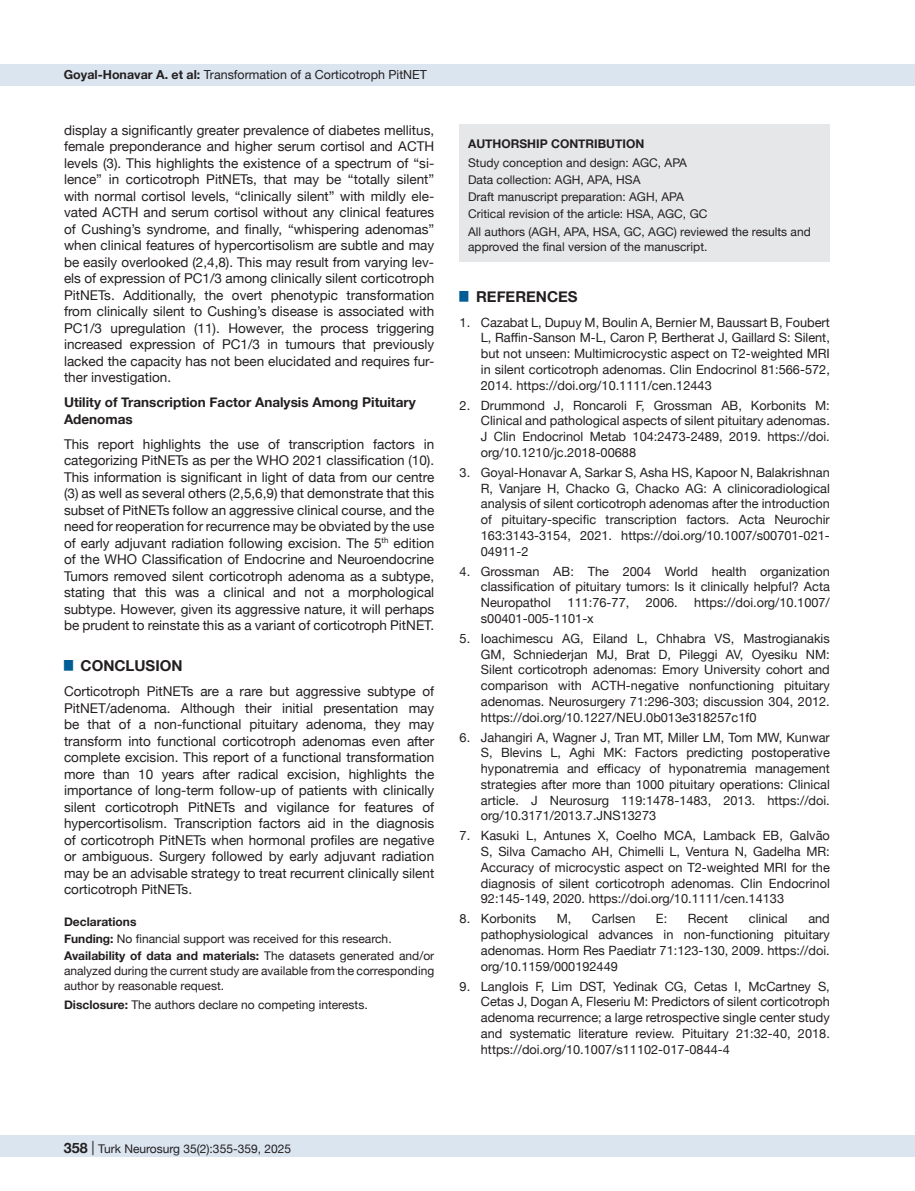
<style>
.page{position:relative;width:915px;height:1191px;background:#fff}
.page>*{position:absolute;margin:0;border:0;box-sizing:border-box;transform-origin:0 0}
.t1{font:700 15px "Helvetica Neue";color:#231f20}
.t2{font:13.5px/16.5px "Helvetica Neue";color:#231f20;text-align:justify}
.t3{font:700 13.5px/16.5px "Helvetica Neue";color:#231f20}
.t4{font:12.75px/15.8px "Helvetica Neue";color:#231f20;text-align:justify}
.t5{font:12.45px "Helvetica Neue";color:#231f20}
.t6{font:12px/17.1px "Helvetica Neue";color:#231f20}
.t7{font:700 12px "Helvetica Neue";color:#231f20}
.s1{font-weight:700}
.s2{font-weight:700;font-size:14.25px}
.s3{font-size:14.25px}
</style>
<div class="page">
<div style="left:0;top:1135px;width:914px;height:22px;background:#dbe5f0"></div>
<div style="left:0;top:64px;width:914px;height:21px;background:#dbe5f0"></div>
<div style="left:459px;top:125px;width:370px;height:137px;background:#e6e7e9"></div>
<p class="t5" style="left:64px;top:66px;width:364px"><span class="s1">Goyal-Honavar A. et al:</span> Transformation of a Corticotroph PitNET</p>
<p class="t2" style="left:64px;top:122px;width:371px">display a significantly greater prevalence of diabetes mellitus, female preponderance and higher serum cortisol and ACTH levels (3). This highlights the existence of a spectrum of “si&shy;lence” in corticotroph PitNETs, that may be “totally silent” with normal cortisol levels, “clinically silent” with mildly ele&shy;vated ACTH and serum cortisol without any clinical features of Cushing’s syndrome, and finally, “whispering adenomas” when clinical features of hypercortisolism are subtle and may be easily overlooked (2,4,8). This may result from varying lev&shy;els of expression of PC1/3 among clinically silent corticotroph PitNETs. Additionally, the overt phenotypic transformation from clinically silent to Cushing’s disease is associated with PC1/3 upregulation (11). However, the process triggering increased expression of PC1/3 in tumours that previously lacked the capacity has not been elucidated and requires fur&shy;ther investigation.</p>
<p class="t3" style="left:64px;top:394px;width:353px">Utility of Transcription Factor Analysis Among Pituitary<br>Adenomas</p>
<p class="t2" style="left:64px;top:436px;width:371px">This report highlights the use of transcription factors in categorizing PitNETs as per the WHO 2021 classification (10).<br>This information is significant in light of data from our centre (3) as well as several others (2,5,6,9) that demonstrate that this subset of PitNETs follow an aggressive clinical course, and the need for reoperation for recurrence may be obviated by the use of early adjuvant radiation following excision. The 5<sup>th</sup> edition of the WHO Classification of Endocrine and Neuroendocrine Tumors removed silent corticotroph adenoma as a subtype, stating that this was a clinical and not a morphological subtype. However, given its aggressive nature, it will perhaps be prudent to reinstate this as a variant of corticotroph PitNET.</p>
<p class="t1" style="left:64px;top:654px;width:120px"><sup>█</sup> CONCLUSION</p>
<p class="t2" style="left:64px;top:684px;width:371px">Corticotroph PitNETs are a rare but aggressive subtype of PitNET/adenoma. Although their initial presentation may be that of a non-functional pituitary adenoma, they may transform into functional corticotroph adenomas even after complete excision. This report of a functional transformation more than 10 years after radical excision, highlights the importance of long-term follow-up of patients with clinically silent corticotroph PitNETs and vigilance for features of hypercortisolism. Transcription factors aid in the diagnosis of corticotroph PitNETs when hormonal profiles are negative or ambiguous. Surgery followed by early adjuvant radiation may be an advisable strategy to treat recurrent clinically silent corticotroph PitNETs.</p>
<p class="t6" style="left:64px;top:914px;width:371px"><span class="s1">Declarations<br>Funding:</span> No financial support was received for this research.<br><span class="s1">Availability of data and materials:</span> The datasets generated and/or</p>
<p class="t6" style="left:64px;top:964px;width:371px;line-height:15px">analyzed during the current study are available from the corresponding author by reasonable request.</p>
<p class="t6" style="left:64px;top:997px;width:305px"><span class="s1">Disclosure:</span> The authors declare no competing interests.</p>
<p class="t7" style="left:468px;top:134px;width:177px">AUTHORSHIP CONTRIBUTION</p>
<p class="t6" style="left:468px;top:155px;width:344px">Study conception and design: AGC, APA<br>Data collection: AGH, APA, HSA<br>Draft manuscript preparation: AGH, APA<br>Critical revision of the article: HSA, AGC, GC<br>All authors (AGH, APA, HSA, GC, AGC) reviewed the results and</p>
<p class="t6" style="left:468px;top:238px;width:241px">approved the final version of the manuscript.</p>
<p class="t1" style="left:459px;top:285px;width:119px"><sup>█</sup> REFERENCES</p>
<p class="t4" style="left:480px;top:315px;width:350px;text-indent:-21px">1. Cazabat L, Dupuy M, Boulin A, Bernier M, Baussart B, Foubert L, Raffin-Sanson M-L, Caron P, Bertherat J, Gaillard S: Silent, but not unseen: Multimicrocystic aspect on T2-weighted MRI in silent corticotroph adenomas. Clin Endocrinol 81:566-572, 2014. https://doi.org/10.1111/cen.12443</p>
<p class="t4" style="left:480px;top:398px;width:350px;text-indent:-21px">2. Drummond J, Roncaroli F, Grossman AB, Korbonits M:<br>Clinical and pathological aspects of silent pituitary adenomas.<br>J Clin Endocrinol Metab 104:2473-2489, 2019. https://doi. org/10.1210/jc.2018-00688</p>
<p class="t4" style="left:480px;top:465px;width:350px;text-indent:-21px">3. Goyal-Honavar A, Sarkar S, Asha HS, Kapoor N, Balakrishnan R, Vanjare H, Chacko G, Chacko AG: A clinicoradiological analysis of silent corticotroph adenomas after the introduction of pituitary-specific transcription factors. Acta Neurochir 163:3143-3154, 2021. https://doi.org/10.1007/s00701-021- 04911-2</p>
<p class="t4" style="left:480px;top:564px;width:350px;text-indent:-21px">4. Grossman AB: The 2004 World health organization classification of pituitary tumors: Is it clinically helpful? Acta Neuropathol</p>
<p class="t4" style="left:567px;top:595px;width:63px">111:76-77,</p>
<p class="t4" style="left:645px;top:595px;width:33px">2006.</p>
<p class="t4" style="left:694px;top:595px;width:137px">https://doi.org/10.1007/</p>
<p class="t4" style="left:480px;top:611px;width:114px">s00401-005-1101-x</p>
<p class="t4" style="left:480px;top:631px;width:350px;text-indent:-21px">5. Ioachimescu AG, Eiland L, Chhabra VS, Mastrogianakis GM, Schniederjan MJ, Brat D, Pileggi AV, Oyesiku NM:<br>Silent corticotroph adenomas: Emory University cohort and comparison with ACTH-negative nonfunctioning pituitary adenomas. Neurosurgery 71:296-303; discussion 304, 2012. https://doi.org/10.1227/NEU.0b013e318257c1f0</p>
<p class="t4" style="left:480px;top:730px;width:350px;text-indent:-21px">6. Jahangiri A, Wagner J, Tran MT, Miller LM, Tom MW, Kunwar S, Blevins L, Aghi MK: Factors predicting postoperative hyponatremia and efficacy of hyponatremia management strategies after more than 1000 pituitary operations: Clinical article. J Neurosurg 119:1478-1483, 2013. https://doi. org/10.3171/2013.7.JNS13273</p>
<p class="t4" style="left:480px;top:828px;width:350px;text-indent:-21px">7. Kasuki L, Antunes X, Coelho MCA, Lamback EB, Galvão S, Silva Camacho AH, Chimelli L, Ventura N, Gadelha MR:<br>Accuracy of microcystic aspect on T2‐weighted MRI for the diagnosis of silent corticotroph adenomas. Clin Endocrinol 92:145-149, 2020. https://doi.org/10.1111/cen.14133</p>
<p class="t4" style="left:459px;top:911px;width:78px">8. Korbonits</p>
<p class="t4" style="left:556px;top:911px;width:16px">M,</p>
<p class="t4" style="left:591px;top:911px;width:45px">Carlsen</p>
<p class="t4" style="left:655px;top:911px;width:13px">E:</p>
<p class="t4" style="left:687px;top:911px;width:42px">Recent</p>
<p class="t4" style="left:748px;top:911px;width:40px">clinical</p>
<p class="t4" style="left:480px;top:911px;width:350px;text-indent:327px">and pathophysiological advances in non-functioning pituitary adenomas. Horm Res Paediatr 71:123-130, 2009. https://doi. org/10.1159/000192449</p>
<p class="t4" style="left:480px;top:979px;width:350px;text-indent:-21px">9. Langlois F, Lim DST, Yedinak CG, Cetas I, McCartney S, Cetas J, Dogan A, Fleseriu M: Predictors of silent corticotroph adenoma recurrence; a large retrospective single center study and systematic literature review. Pituitary 21:32-40, 2018. https://doi.org/10.1007/s11102-017-0844-4</p>
<p class="t6" style="left:63px;top:1141px;width:229px"><span class="s2">358</span> <span class="s3">|</span> Turk Neurosurg 35(2):355-359, 2025</p>
</div>
